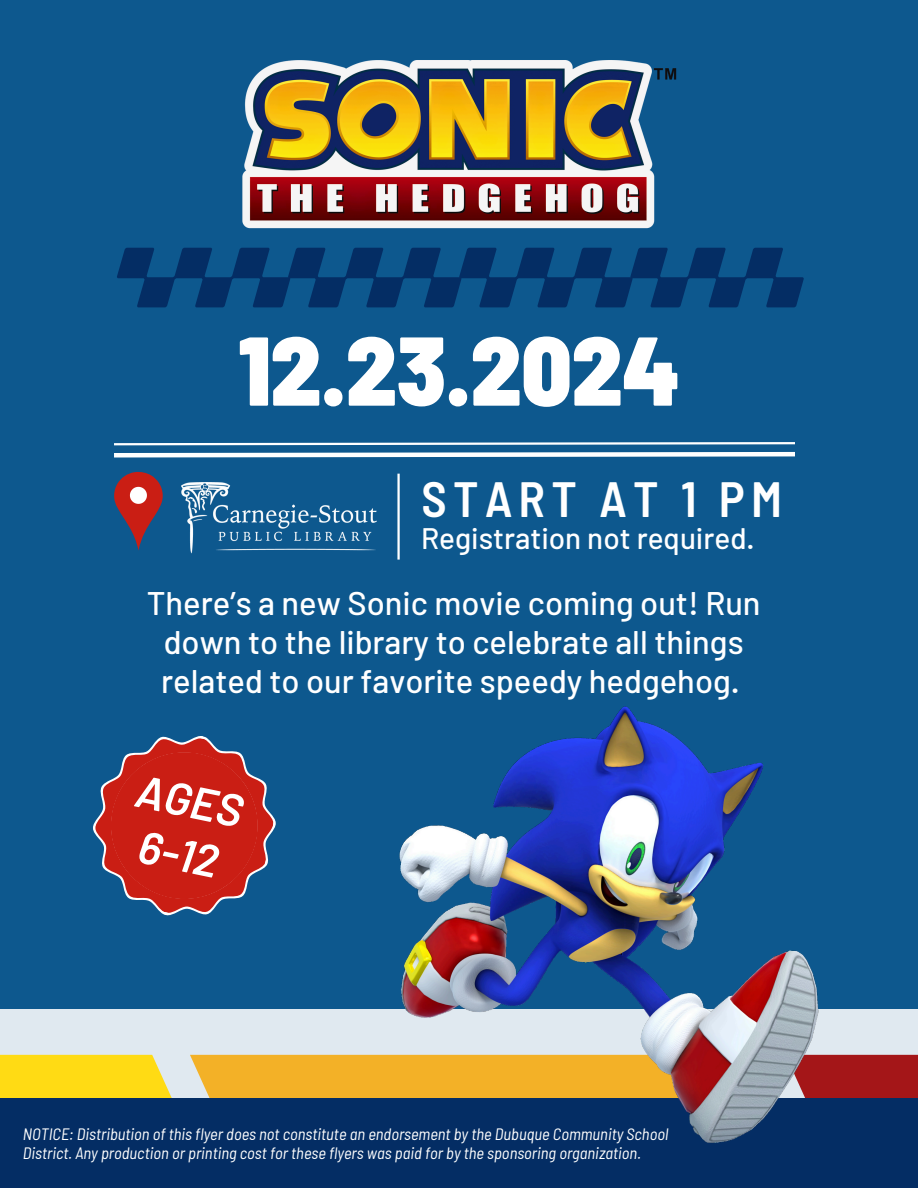
<style>
.page{position:relative;width:918px;height:1188px;background:#0d588e}
.page>*{position:absolute;margin:0;border:0;box-sizing:border-box;transform-origin:0 0}
.t1{font:900 semi-condensed 97.5px "Barlow";color:#fff}
.t2{font:600 semi-condensed 49.5px "Barlow";letter-spacing:.125em;color:#fff}
.t3{font:italic 600 45.75px/54.2px "Barlow";color:#fff;text-align:center}
.t4{font:500 32.7px/39.3px "Barlow";color:#fff;text-align:center}
.t5{font:500 29.7px "Barlow";color:#fff}
.t6{font:italic semi-condensed 16.5px/19.2px "Barlow";color:#fff}
</style>
<div class="page">
<div style="left:0;top:1009px;width:918px;height:179px;background:#e0e9f0"></div>
<div style="left:208px;top:1055px;width:128px;height:43px;background:#f3b127"></div>
<svg style="left:0;top:1055px;width:208px;height:43px"></svg>
<div style="left:882px;top:1055px;width:36px;height:43px;background:#a41618"></div>
<div style="left:0;top:1098px;width:918px;height:90px;background:#042d64"></div>
<svg style="left:117px;top:248px;width:687px;height:59px"></svg>
<svg style="left:93px;top:736px;width:183px;height:180px"></svg>
<img style="left:336px;top:706px;width:546px;height:437px">
<img style="left:242px;top:60px;width:435px;height:169px">
<svg style="left:114px;top:442px;width:681px;height:16px"></svg>
<svg style="left:114px;top:471px;width:48px;height:79px"></svg>
<hr style="left:397px;top:474px;width:3px;height:86px;background:#fff">
<img style="left:181px;top:483px;width:196px;height:71px">
<p class="t1" style="left:238px;top:308px;width:443px">12.23.2024</p>
<p class="t2" style="left:422px;top:468px;width:362px">START AT 1 PM</p>
<p class="t5" style="left:421px;top:519px;width:335px">Registration not required.</p>
<p class="t4" style="left:147px;top:582px;width:615px">There’s a new Sonic movie coming out! Run down to the library to celebrate all things related to our favorite speedy hedgehog.</p>
<p class="t3" style="left:143px;top:761px;width:109px;rotate:12deg">AGES<br>6-12</p>
<h1 class="t6" style="left:23px;top:1124px;width:647px">NOTICE: Distribution of this flyer does not constitute an endorsement by the Dubuque Community School<br>District. Any production or printing cost for these flyers was paid for by the sponsoring organization.</h1>
</div>
